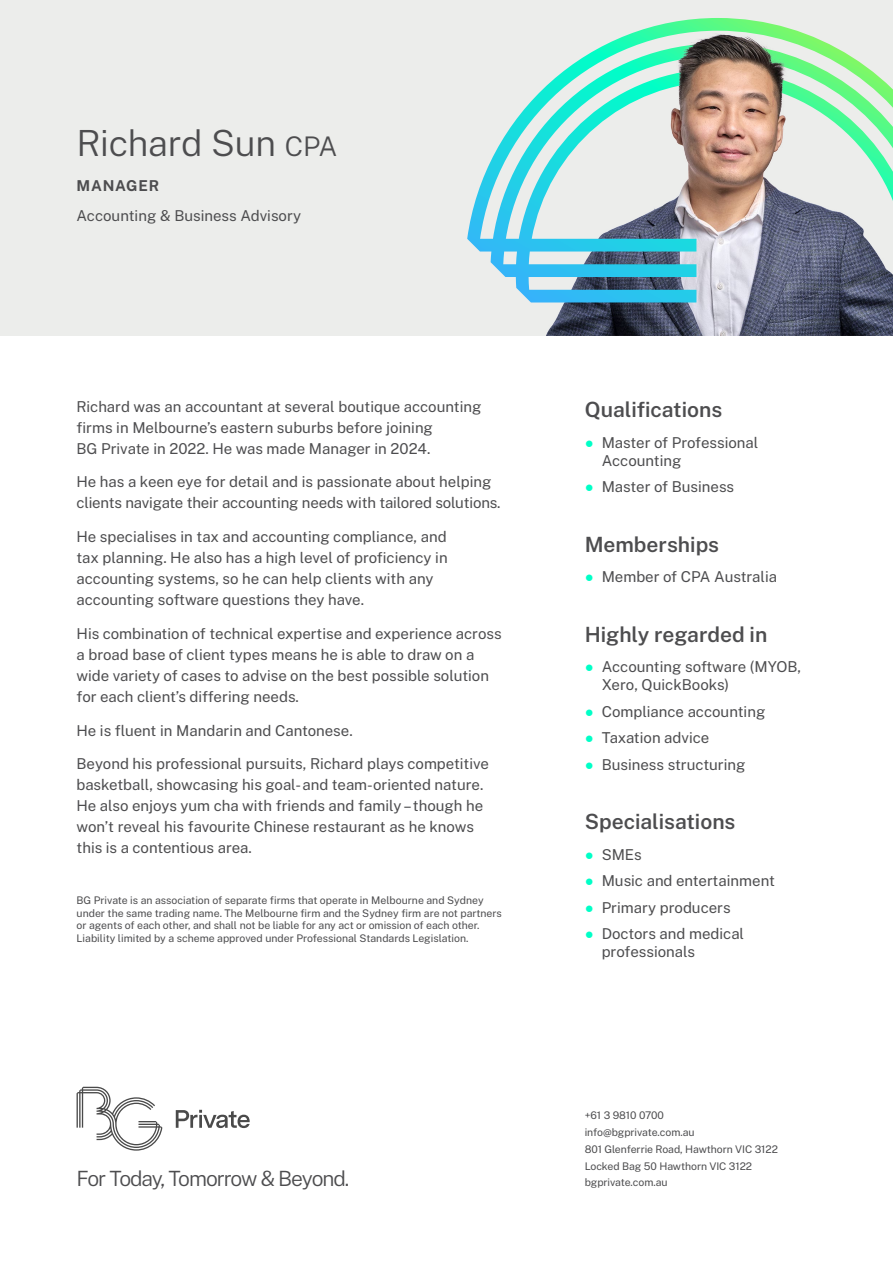
<style>
.page{position:relative;width:893px;height:1263px;background:#fff}
.page>*{position:absolute;margin:0;border:0;box-sizing:border-box;transform-origin:0 0}
.t1{font:300 36px "Public Sans";letter-spacing:-.005em;color:#4d4d4f}
.t2{font:600 21px "Public Sans";color:#4d4d4f}
.t3{font:300 21px "Public Sans";letter-spacing:-.05em;color:#4d4d4f}
.t4{font:15px/21px "Public Sans";color:#4d4d4f}
.t5{font:700 15px "Public Sans";letter-spacing:.05em;color:#4d4d4f}
.t6{font:10.5px/16.8px "Public Sans";color:#4d4d4f}
.s1{font-size:27px}
.s2{font-family:"Arial";color:#00ffc7}
</style>
<div class="page">
<div style="left:0;top:0;width:893px;height:336px;background:#ecedeb"></div>
<svg style="left:467px;top:36px;width:426px;height:300px"></svg>
<img style="left:623px;top:18px;width:228px;height:196px">
<svg style="left:176px;top:1110px;width:74px;height:18px"></svg>
<svg style="left:77px;top:1087px;width:85px;height:64px"></svg>
<h1 class="t1" style="left:77px;top:120px;width:262px">Richard Sun <span class="s1">CPA</span></h1>
<p class="t5" style="left:77px;top:176px;width:84px">MANAGER</p>
<p class="t4" style="left:77px;top:205px;width:226px">Accounting &amp; Business Advisory</p>
<p class="t4" style="left:77px;top:395px;width:406px">Richard was an accountant at several boutique accounting firms in Melbourne’s eastern suburbs before joining<br>BG Private in 2022. He was made Manager in 2024.</p>
<p class="t4" style="left:77px;top:471px;width:426px">He has a keen eye for detail and is passionate about helping clients navigate their accounting needs with tailored solutions.</p>
<p class="t4" style="left:77px;top:526px;width:373px">He specialises in tax and accounting compliance, and tax planning. He also has a high level of proficiency in accounting systems, so he can help clients with any accounting software questions they have.</p>
<p class="t4" style="left:77px;top:622px;width:427px">His combination of technical expertise and experience across a broad base of client types means he is able to draw on a wide variety of cases to advise on the best possible solution for each client’s differing needs.</p>
<p class="t4" style="left:77px;top:719px;width:278px">He is fluent in Mandarin and Cantonese.</p>
<p class="t4" style="left:77px;top:753px;width:414px">Beyond his professional pursuits, Richard plays competitive basketball, showcasing his goal- and team-oriented nature.<br>He also enjoys yum cha with friends and family – though he won’t reveal his favourite Chinese restaurant as he knows this is a contentious area.</p>
<p class="t6" style="left:77px;top:894px;width:427px;line-height:12.6px">BG Private is an association of separate firms that operate in Melbourne and Sydney under the same trading name. The Melbourne firm and the Sydney firm are not partners or agents of each other, and shall not be liable for any act or omission of each other.<br>Liability limited by a scheme approved under Professional Standards Legislation.</p>
<h2 class="t3" style="left:77px;top:1165px;width:274px">For Today, Tomorrow &amp; Beyond.</h2>
<h2 class="t2" style="left:585px;top:396px;width:139px">Qualifications</h2>
<p class="t4" style="left:602px;top:433px;width:158px;line-height:18px;text-indent:-17px"><span class="s2">●</span> Master of Professional<br>Accounting</p>
<p class="t4" style="left:585px;top:476px;width:151px"><span class="s2">●</span> Master of Business</p>
<h2 class="t2" style="left:585px;top:530px;width:136px">Memberships</h2>
<p class="t4" style="left:585px;top:566px;width:194px"><span class="s2">●</span> Member of CPA Australia</p>
<h2 class="t2" style="left:585px;top:620px;width:184px">Highly regarded in</h2>
<p class="t4" style="left:602px;top:657px;width:201px;line-height:18px;text-indent:-17px"><span class="s2">●</span> Accounting software (MYOB,<br>Xero, QuickBooks)</p>
<p class="t4" style="left:585px;top:700px;width:182px"><span class="s2">●</span> Compliance accounting</p>
<p class="t4" style="left:585px;top:727px;width:126px"><span class="s2">●</span> Taxation advice</p>
<p class="t4" style="left:585px;top:754px;width:162px"><span class="s2">●</span> Business structuring</p>
<h2 class="t2" style="left:585px;top:808px;width:152px">Specialisations</h2>
<p class="t4" style="left:585px;top:843px;width:59px"><span class="s2">●</span> SMEs</p>
<p class="t4" style="left:585px;top:870px;width:192px"><span class="s2">●</span> Music and entertainment</p>
<p class="t4" style="left:585px;top:896px;width:147px"><span class="s2">●</span> Primary producers</p>
<p class="t4" style="left:602px;top:924px;width:144px;line-height:18px;text-indent:-17px"><span class="s2">●</span> Doctors and medical professionals</p>
<p class="t6" style="left:585px;top:1106px;width:195px">+61 3 9810 0700<br>info@bgprivate.com.au<br>801 Glenferrie Road, Hawthorn VIC 3122<br>Locked Bag 50 Hawthorn VIC 3122 bgprivate.com.au</p>
</div>
